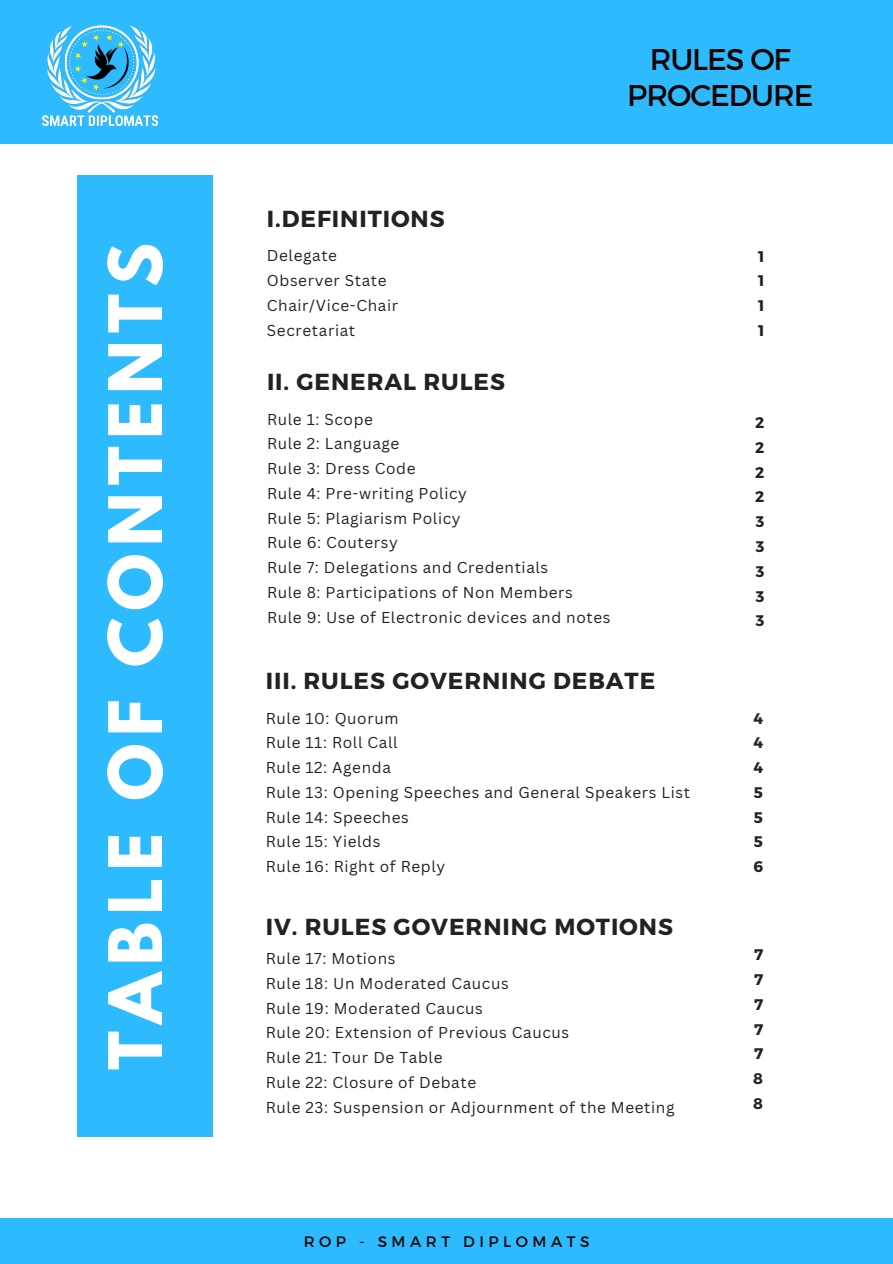
<style>
.page{position:relative;width:893px;height:1264px;background:#fff}
.page>*{position:absolute;margin:0;border:0;box-sizing:border-box;transform-origin:0 0}
.t1{font:700 65.25px "League Spartan";letter-spacing:.11em;color:#fff}
.t2{font:30px/36px "Montserrat";letter-spacing:-.035em;color:#180402;text-align:center}
.t3{font:700 23.1px "Montserrat";letter-spacing:.04em;color:#222}
.t4{font:15.3px "Canva Sans";letter-spacing:.04em;color:#222}
.t5{font:700 15.3px "Montserrat";color:#222}
.t6{font:15.15px "Montserrat";letter-spacing:.3em;color:#180402}
</style>
<div class="page">
<div style="left:78px;top:176px;width:135px;height:960px;background:#2dbaff"></div>
<div style="left:0;top:1218px;width:892px;height:45px;background:#2dbaff"></div>
<div style="left:0;top:0;width:892px;height:143px;background:#2dbaff"></div>
<img style="left:42px;top:25px;width:117px;height:102px">
<p class="t1" style="left:103px;top:1069px;width:828px;rotate:-90deg">TABLE OF CONTENTS</p>
<p class="t2" style="left:627px;top:40px;width:188px">RULES OF<br>PROCEDURE</p>
<p class="t3" style="left:267px;top:204px;width:179px">I.DEFINITIONS</p>
<p class="t4" style="left:267px;top:245px;width:72px">Delegate</p>
<p class="t4" style="left:267px;top:270px;width:121px">Observer State</p>
<p class="t4" style="left:267px;top:294px;width:133px">Chair/Vice-Chair</p>
<p class="t4" style="left:267px;top:319px;width:90px">Secretariat</p>
<p class="t3" style="left:267px;top:367px;width:239px">II. GENERAL RULES</p>
<p class="t4" style="left:267px;top:408px;width:107px">Rule 1: Scope</p>
<p class="t4" style="left:267px;top:433px;width:134px">Rule 2: Language</p>
<p class="t4" style="left:267px;top:457px;width:150px">Rule 3: Dress Code</p>
<p class="t4" style="left:267px;top:482px;width:201px">Rule 4: Pre-writing Policy</p>
<p class="t4" style="left:267px;top:507px;width:195px">Rule 5: Plagiarism Policy</p>
<p class="t4" style="left:267px;top:532px;width:132px">Rule 6: Coutersy</p>
<p class="t4" style="left:267px;top:556px;width:283px">Rule 7: Delegations and Credentials</p>
<p class="t4" style="left:267px;top:581px;width:307px">Rule 8: Participations of Non Members</p>
<p class="t4" style="left:267px;top:606px;width:345px">Rule 9: Use of Electronic devices and notes</p>
<p class="t5" style="left:758px;top:246px;width:8px">1</p>
<p class="t5" style="left:758px;top:271px;width:8px">1</p>
<p class="t5" style="left:758px;top:296px;width:8px">1</p>
<p class="t5" style="left:758px;top:320px;width:8px">1</p>
<p class="t5" style="left:755px;top:413px;width:11px">2</p>
<p class="t5" style="left:755px;top:437px;width:11px">2</p>
<p class="t5" style="left:755px;top:462px;width:11px">2</p>
<p class="t5" style="left:755px;top:487px;width:11px">2</p>
<p class="t5" style="left:755px;top:512px;width:10px">3</p>
<p class="t5" style="left:755px;top:536px;width:10px">3</p>
<p class="t5" style="left:755px;top:561px;width:10px">3</p>
<p class="t5" style="left:755px;top:586px;width:10px">3</p>
<p class="t5" style="left:755px;top:611px;width:10px">3</p>
<p class="t3" style="left:266px;top:666px;width:391px">III. RULES GOVERNING DEBATE</p>
<p class="t4" style="left:266px;top:707px;width:134px">Rule 10: Quorum</p>
<p class="t4" style="left:266px;top:732px;width:133px">Rule 11: Roll Call</p>
<p class="t4" style="left:266px;top:756px;width:126px">Rule 12: Agenda</p>
<p class="t4" style="left:266px;top:781px;width:425px">Rule 13: Opening Speeches and General Speakers List</p>
<p class="t4" style="left:266px;top:806px;width:144px">Rule 14: Speeches</p>
<p class="t4" style="left:266px;top:831px;width:116px">Rule 15: Yields</p>
<p class="t4" style="left:266px;top:855px;width:181px">Rule 16: Right of Reply</p>
<p class="t3" style="left:266px;top:911px;width:408px">IV. RULES GOVERNING MOTIONS</p>
<p class="t4" style="left:266px;top:947px;width:131px">Rule 17: Motions</p>
<p class="t4" style="left:266px;top:972px;width:244px">Rule 18: Un Moderated Caucus</p>
<p class="t4" style="left:266px;top:997px;width:218px">Rule 19: Moderated Caucus</p>
<p class="t4" style="left:266px;top:1022px;width:305px">Rule 20: Extension of Previous Caucus</p>
<p class="t4" style="left:266px;top:1046px;width:178px">Rule 21: Tour De Table</p>
<p class="t4" style="left:266px;top:1071px;width:212px">Rule 22: Closure of Debate</p>
<p class="t4" style="left:266px;top:1096px;width:410px">Rule 23: Suspension or Adjournment of the Meeting</p>
<p class="t6" style="left:303px;top:1232px;width:287px">ROP - SMART DIPLOMATS</p>
<p class="t5" style="left:753px;top:708px;width:11px">4</p>
<p class="t5" style="left:753px;top:733px;width:11px">4</p>
<p class="t5" style="left:753px;top:757px;width:11px">4</p>
<p class="t5" style="left:754px;top:782px;width:11px">5</p>
<p class="t5" style="left:754px;top:807px;width:11px">5</p>
<p class="t5" style="left:754px;top:832px;width:11px">5</p>
<p class="t5" style="left:753px;top:856px;width:11px">6</p>
<p class="t5" style="left:754px;top:944px;width:11px">7</p>
<p class="t5" style="left:754px;top:969px;width:11px">7</p>
<p class="t5" style="left:754px;top:994px;width:11px">7</p>
<p class="t5" style="left:754px;top:1019px;width:11px">7</p>
<p class="t5" style="left:754px;top:1043px;width:11px">7</p>
<p class="t5" style="left:753px;top:1068px;width:11px">8</p>
<p class="t5" style="left:753px;top:1093px;width:11px">8</p>
</div>
